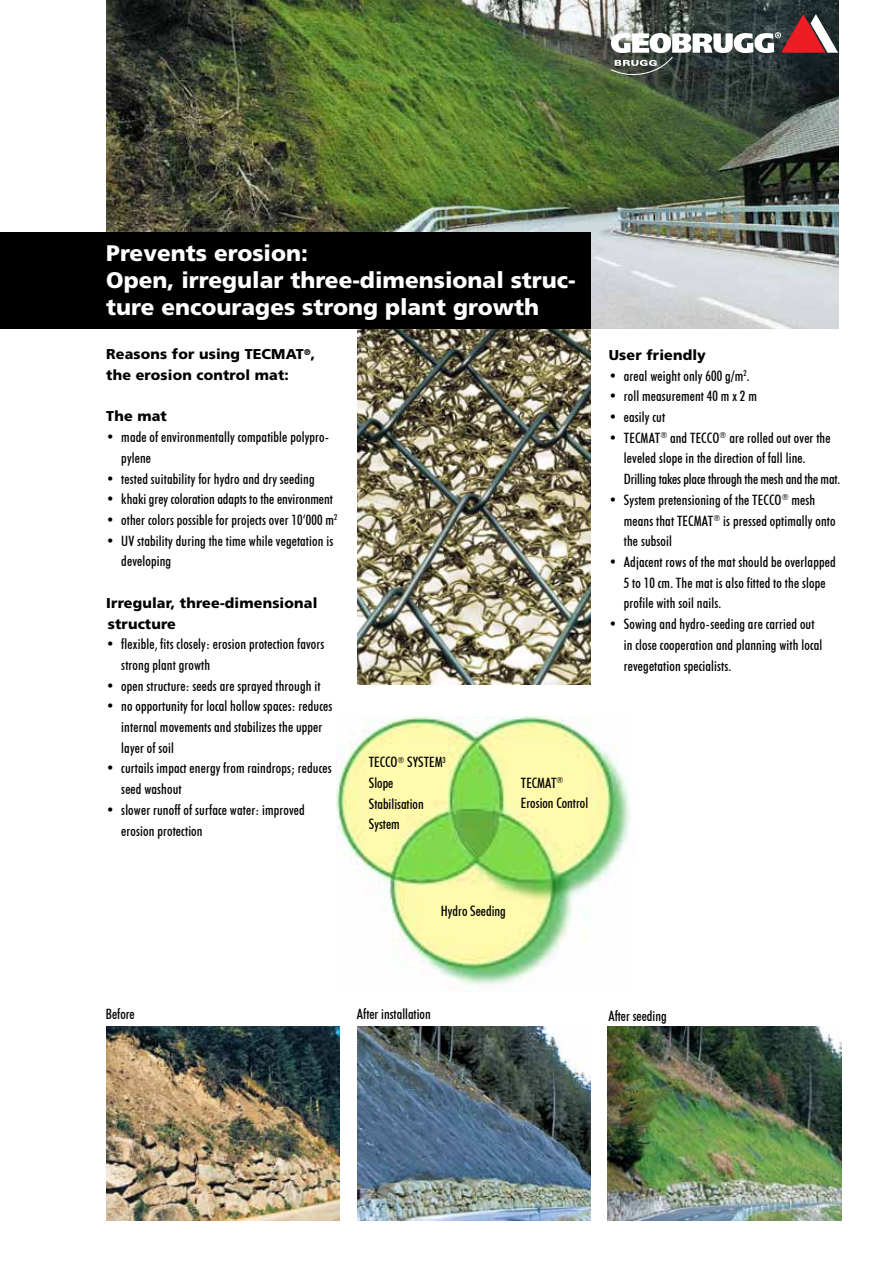
<style>
.page{position:relative;width:893px;height:1263px;background:#fff}
.page>*{position:absolute;margin:0;border:0;box-sizing:border-box;transform-origin:0 0}
.t1{font:900 22.5px/27px "Frutiger";color:#fff}
.t2{font:500 condensed 14.25px/20.7px "Futura BT";letter-spacing:.01em;color:#000}
.t3{font:900 14.25px/20.7px "Frutiger";letter-spacing:.01em;color:#000}
</style>
<div class="page">
<img style="left:357px;top:328px;width:234px;height:356px">
<img style="left:106px;top:0;width:733px;height:328px">
<div style="left:0;top:232px;width:591px;height:96px;background:#000"></div>
<img style="left:336px;top:716px;width:294px;height:276px">
<img style="left:608px;top:1027px;width:234px;height:193px">
<img style="left:357px;top:1026px;width:234px;height:194px">
<img style="left:106px;top:1026px;width:233px;height:194px">
<svg style="left:610px;top:14px;width:228px;height:62px"></svg>
<h1 class="t1" style="left:106px;top:239px;width:471px">Prevents erosion:<br>Open, irregular three-dimensional struc&shy;ture encourages strong plant growth</h1>
<p class="t3" style="left:106px;top:344px;width:210px">Reasons for using TECMAT<sup>®</sup>, the erosion control mat:</p>
<p class="t3" style="left:106px;top:406px;width:62px">The mat</p>
<p class="t2" style="left:121px;top:427px;width:209px;text-indent:-15px">• made of environmentally compatible polypro&shy;pylene</p>
<p class="t2" style="left:106px;top:468px;width:210px">• tested suitability for hydro and dry seeding</p>
<p class="t2" style="left:106px;top:489px;width:228px">• khaki grey coloration adapts to the environment</p>
<p class="t2" style="left:106px;top:509px;width:233px">• other colors possible for projects over 10‘000 m<sup>2</sup></p>
<p class="t2" style="left:121px;top:530px;width:213px;text-indent:-15px">• UV stability during the time while vegetation is developing</p>
<p class="t3" style="left:106px;top:592px;width:213px">Irregular, three-dimensional structure</p>
<p class="t2" style="left:121px;top:634px;width:205px;text-indent:-15px">• flexible, fits closely: erosion protection favors strong plant growth</p>
<p class="t2" style="left:106px;top:675px;width:216px">• open structure: seeds are sprayed through it</p>
<p class="t2" style="left:121px;top:696px;width:213px;text-indent:-15px">• no opportunity for local hollow spaces: reduces internal movements and stabilizes the upper layer of soil</p>
<p class="t2" style="left:121px;top:758px;width:212px;text-indent:-15px">• curtails impact energy from raindrops; reduces seed washout</p>
<p class="t2" style="left:121px;top:799px;width:185px;text-indent:-15px">• slower runoff of surface water: improved erosion protection</p>
<p class="t2" style="left:369px;top:752px;width:78px">TECCO<sup>®</sup> SYSTEM<sup>3<br></sup>Slope<br>Stabilisation<br>System</p>
<p class="t2" style="left:521px;top:772px;width:69px">TECMAT<sup>®<br></sup>Erosion Control</p>
<p class="t3" style="left:609px;top:345px;width:99px">User friendly</p>
<p class="t2" style="left:609px;top:365px;width:142px">• areal weight only 600 g/m<sup>2</sup>.</p>
<p class="t2" style="left:609px;top:386px;width:149px">• roll measurement 40 m x 2 m</p>
<p class="t2" style="left:609px;top:406px;width:58px">• easily cut</p>
<p class="t2" style="left:624px;top:427px;width:218px;text-indent:-15px">• TECMAT<sup>®</sup> and TECCO<sup>®</sup> are rolled out over the leveled slope in the direction of fall line.<br>Drilling takes place through the mesh and the mat.</p>
<p class="t2" style="left:624px;top:489px;width:213px;text-indent:-15px">• System pretensioning of the TECCO<sup>®</sup> mesh means that TECMAT<sup>®</sup> is pressed optimally onto the subsoil</p>
<p class="t2" style="left:624px;top:551px;width:213px;text-indent:-15px">• Adjacent rows of the mat should be overlapped<br>5 to 10 cm. The mat is also fitted to the slope profile with soil nails.</p>
<p class="t2" style="left:624px;top:613px;width:200px;text-indent:-15px">• Sowing and hydro-seeding are carried out in close cooperation and planning with local revegetation specialists.</p>
<p class="t2" style="left:441px;top:901px;width:66px">Hydro Seeding</p>
<p class="t2" style="left:106px;top:1004px;width:30px">Before</p>
<p class="t2" style="left:357px;top:1004px;width:75px">After installation</p>
<p class="t2" style="left:608px;top:1005px;width:60px">After seeding</p>
</div>
